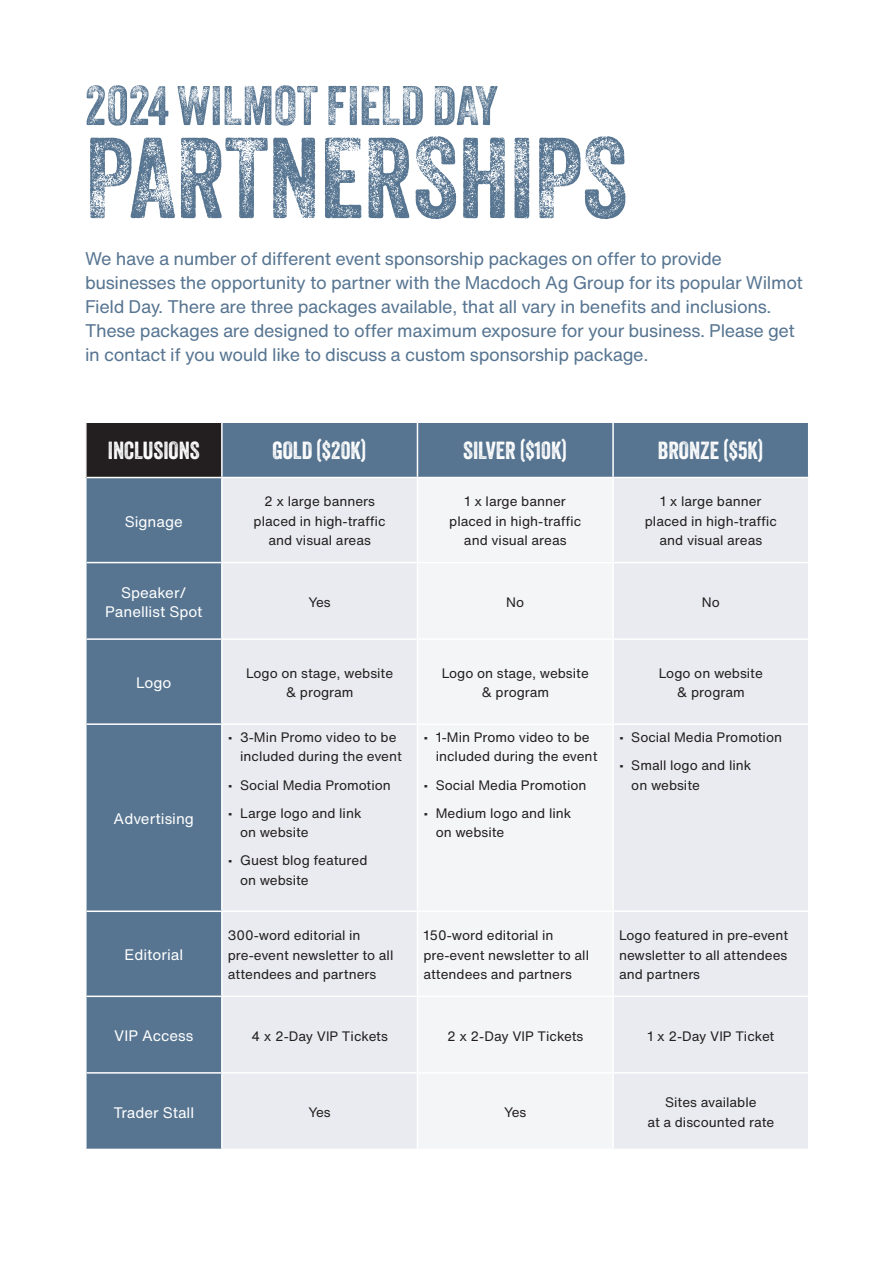
<style>
.page{position:relative;width:893px;height:1263px;background:#fff}
.page>*{position:absolute;margin:0;border:0;box-sizing:border-box;transform-origin:0 0}
.t1{font:111px "Veneer Three";color:#577591}
.t2{font:54px "Veneer Three";color:#577591}
.t3{font:24px "Veneer";color:#fff}
.t4{font:18px/24px "Helvetica Now Text";letter-spacing:-.02em;color:#577591}
.t5{font:15px/19.5px "Helvetica Now Text";color:#fff;text-align:center}
.t6{font:13.5px/19.5px "Helvetica Now Text";color:#231f20}
</style>
<div class="page">
<div style="left:86px;top:422px;width:136px;height:55px;background:#231f20"></div>
<div style="left:223px;top:423px;width:585px;height:54px;background:#577591"></div>
<div style="left:87px;top:478px;width:134px;height:671px;background:#577591"></div>
<div style="left:223px;top:478px;width:585px;height:671px;background:#e9ebf0"></div>
<div style="left:418px;top:478px;width:194px;height:671px;background:#f4f5f7"></div>
<hr style="left:85px;top:421px;width:137px;height:2px;background:#fff">
<hr style="left:85px;top:423px;width:2px;height:54px;background:#fff">
<hr style="left:221px;top:423px;width:2px;height:54px;background:#fff">
<hr style="left:417px;top:423px;width:1px;height:54px;background:#fff">
<hr style="left:612px;top:423px;width:2px;height:54px;background:#fff">
<hr style="left:417px;top:478px;width:1px;height:84px;background:#fff">
<hr style="left:612px;top:478px;width:2px;height:84px;background:#fff">
<hr style="left:221px;top:562px;width:196px;height:1px;background:#fff">
<hr style="left:417px;top:562px;width:196px;height:1px;background:#fff">
<hr style="left:417px;top:563px;width:1px;height:75px;background:#fff">
<hr style="left:613px;top:562px;width:196px;height:1px;background:#fff">
<hr style="left:612px;top:563px;width:2px;height:75px;background:#fff">
<hr style="left:221px;top:638px;width:196px;height:2px;background:#fff">
<hr style="left:417px;top:638px;width:196px;height:2px;background:#fff">
<hr style="left:417px;top:640px;width:1px;height:83px;background:#fff">
<hr style="left:613px;top:638px;width:196px;height:2px;background:#fff">
<hr style="left:612px;top:640px;width:2px;height:83px;background:#fff">
<hr style="left:221px;top:723px;width:196px;height:2px;background:#fff">
<hr style="left:417px;top:723px;width:196px;height:2px;background:#fff">
<hr style="left:417px;top:725px;width:1px;height:185px;background:#fff">
<hr style="left:613px;top:723px;width:196px;height:2px;background:#fff">
<hr style="left:612px;top:725px;width:2px;height:185px;background:#fff">
<hr style="left:221px;top:910px;width:196px;height:2px;background:#fff">
<hr style="left:417px;top:910px;width:196px;height:2px;background:#fff">
<hr style="left:417px;top:912px;width:1px;height:83px;background:#fff">
<hr style="left:613px;top:910px;width:196px;height:2px;background:#fff">
<hr style="left:612px;top:912px;width:2px;height:83px;background:#fff">
<hr style="left:221px;top:995px;width:196px;height:2px;background:#fff">
<hr style="left:417px;top:995px;width:196px;height:2px;background:#fff">
<hr style="left:417px;top:997px;width:1px;height:75px;background:#fff">
<hr style="left:613px;top:995px;width:196px;height:2px;background:#fff">
<hr style="left:612px;top:997px;width:2px;height:75px;background:#fff">
<hr style="left:221px;top:1072px;width:196px;height:1px;background:#fff">
<hr style="left:417px;top:1072px;width:196px;height:1px;background:#fff">
<hr style="left:417px;top:1073px;width:1px;height:76px;background:#fff">
<hr style="left:613px;top:1072px;width:196px;height:1px;background:#fff">
<hr style="left:612px;top:1073px;width:2px;height:76px;background:#fff">
<hr style="left:87px;top:562px;width:134px;height:1px;background:#fff">
<hr style="left:87px;top:638px;width:134px;height:2px;background:#fff">
<hr style="left:87px;top:723px;width:134px;height:2px;background:#fff">
<hr style="left:87px;top:910px;width:134px;height:2px;background:#fff">
<hr style="left:87px;top:995px;width:134px;height:2px;background:#fff">
<hr style="left:87px;top:1072px;width:134px;height:1px;background:#fff">
<p class="t2" style="left:85px;top:73px;width:414px">2024 WILMOT FIELD DAY</p>
<p class="t1" style="left:85px;top:111px;width:544px">PARTNERSHIPS</p>
<p class="t4" style="left:85px;top:246px;width:719px">We have a number of different event sponsorship packages on offer to provide businesses the opportunity to partner with the Macdoch Ag Group for its popular Wilmot Field Day. There are three packages available, that all vary in benefits and inclusions.<br>These packages are designed to offer maximum exposure for your business. Please get in contact if you would like to discuss a custom sponsorship package.</p>
<p class="t3" style="left:108px;top:436px;width:93px">INCLUSIONS</p>
<p class="t3" style="left:272px;top:436px;width:96px">GOLD ($20K)</p>
<p class="t3" style="left:463px;top:436px;width:106px">SILVER ($10K)</p>
<p class="t3" style="left:658px;top:436px;width:107px">BRONZE ($5K)</p>
<p class="t5" style="left:125px;top:511px;width:60px">Signage</p>
<p class="t6" style="left:264px;top:491px;width:112px">2 x large banners</p>
<p class="t6" style="left:254px;top:511px;width:134px;text-align:center">placed in high-traffic and visual areas</p>
<p class="t6" style="left:465px;top:491px;width:103px">1 x large banner</p>
<p class="t6" style="left:449px;top:511px;width:134px;text-align:center">placed in high-traffic and visual areas</p>
<p class="t6" style="left:660px;top:491px;width:103px">1 x large banner</p>
<p class="t6" style="left:645px;top:511px;width:134px;text-align:center">placed in high-traffic and visual areas</p>
<p class="t5" style="left:105px;top:582px;width:99px">Speaker/<br>Panellist Spot</p>
<p class="t6" style="left:309px;top:592px;width:24px">Yes</p>
<p class="t6" style="left:506px;top:592px;width:19px">No</p>
<p class="t6" style="left:702px;top:592px;width:19px">No</p>
<p class="t5" style="left:136px;top:673px;width:37px">Logo</p>
<p class="t6" style="left:246px;top:663px;width:149px;text-align:center">Logo on stage, website &amp; program</p>
<p class="t6" style="left:442px;top:663px;width:149px;text-align:center">Logo on stage, website &amp; program</p>
<p class="t6" style="left:659px;top:663px;width:106px;text-align:center">Logo on website &amp; program</p>
<p class="t5" style="left:114px;top:809px;width:82px">Advertising</p>
<p class="t5" style="left:124px;top:945px;width:60px">Editorial</p>
<p class="t6" style="left:240px;top:727px;width:163px;text-indent:-12px">• 3-Min Promo video to be included during the event</p>
<p class="t6" style="left:228px;top:774px;width:165px">• Social Media Promotion</p>
<p class="t6" style="left:240px;top:802px;width:123px;text-indent:-12px">• Large logo and link on website</p>
<p class="t6" style="left:240px;top:850px;width:129px;text-indent:-12px">• Guest blog featured on website</p>
<p class="t6" style="left:436px;top:727px;width:163px;text-indent:-12px">• 1-Min Promo video to be included during the event</p>
<p class="t6" style="left:423px;top:774px;width:165px">• Social Media Promotion</p>
<p class="t6" style="left:436px;top:802px;width:137px;text-indent:-12px">• Medium logo and link on website</p>
<p class="t6" style="left:619px;top:727px;width:165px">• Social Media Promotion</p>
<p class="t6" style="left:631px;top:755px;width:122px;text-indent:-12px">• Small logo and link on website</p>
<p class="t6" style="left:228px;top:925px;width:167px">300-word editorial in pre-event newsletter to all attendees and partners</p>
<p class="t6" style="left:423px;top:925px;width:167px">150-word editorial in pre-event newsletter to all attendees and partners</p>
<p class="t6" style="left:619px;top:925px;width:171px;text-align:justify">Logo featured in pre-event newsletter to all attendees and partners</p>
<p class="t5" style="left:114px;top:1026px;width:81px">VIP Access</p>
<p class="t6" style="left:251px;top:1025px;width:138px">4 x 2-Day VIP Tickets</p>
<p class="t6" style="left:447px;top:1025px;width:138px">2 x 2-Day VIP Tickets</p>
<p class="t6" style="left:647px;top:1025px;width:128px">1 x 2-Day VIP Ticket</p>
<p class="t5" style="left:113px;top:1102px;width:82px">Trader Stall</p>
<p class="t6" style="left:309px;top:1102px;width:24px">Yes</p>
<p class="t6" style="left:504px;top:1102px;width:24px">Yes</p>
<p class="t6" style="left:647px;top:1092px;width:129px;text-align:center">Sites available<br>at a discounted rate</p>
</div>
